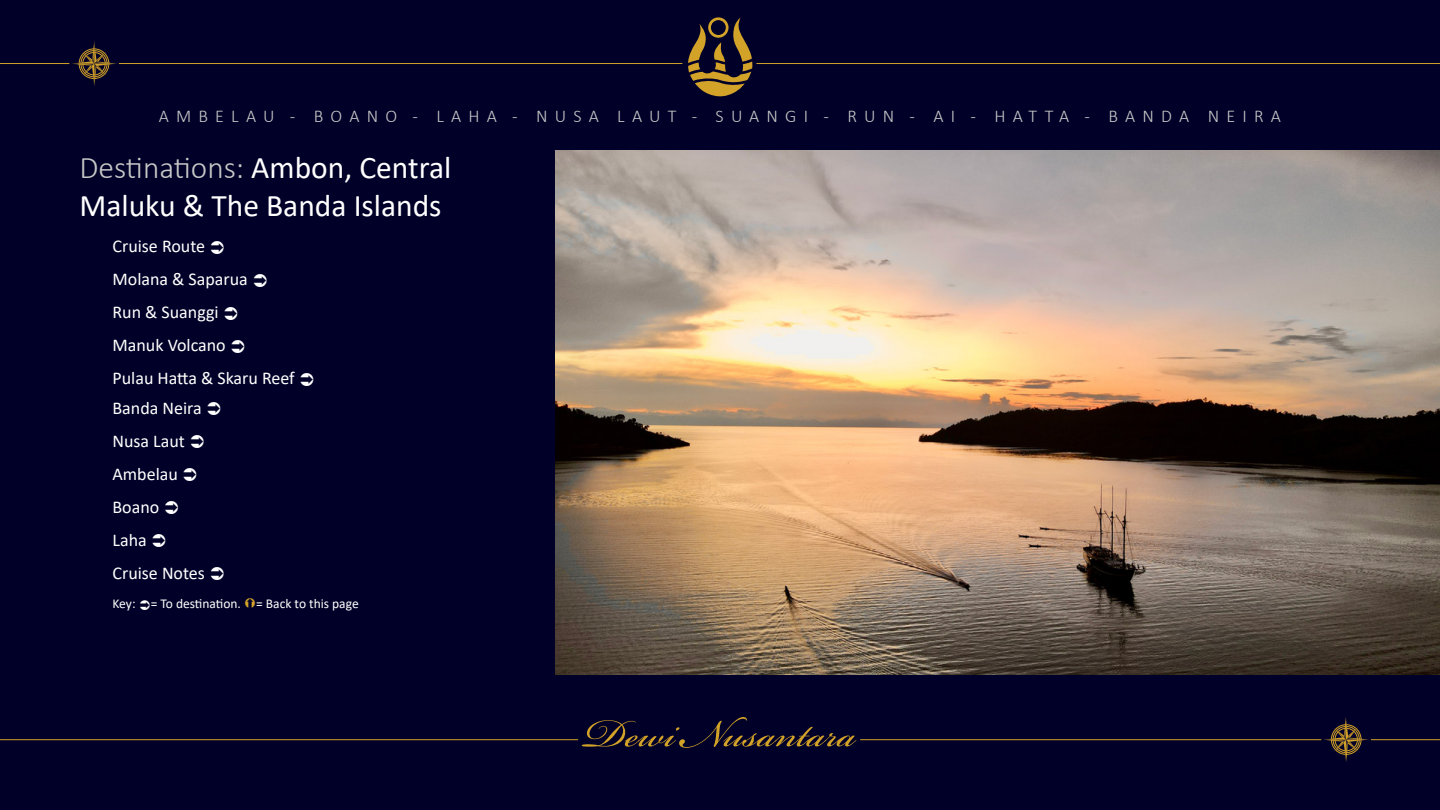
<style>
.page{position:relative;width:1440px;height:810px;background:#000028}
.page>*{position:absolute;margin:0;border:0;box-sizing:border-box;transform-origin:0 0}
.t1{font:61.5px "Bickham Script Pro";color:#d3a229}
.t2{font:31.5px/37.8px "Calibri";color:#fff}
.t3{font:18px/33px "Calibri";color:#fff}
.t4{font:300 18px "Calibri";letter-spacing:.4em;color:#c8c8c8}
.t5{font:13.5px "Calibri";color:#fff}
.s1{font-weight:300;color:#c8c8c8}
</style>
<div class="page">
<img style="left:556px;top:150px;width:884px;height:525px">
<hr style="left:119px;top:63px;width:563px;height:1px;background:#d3a229">
<hr style="left:0;top:63px;width:69px;height:1px;background:#d3a229">
<svg style="left:72px;top:41px;width:45px;height:45px"></svg>
<svg style="left:688px;top:17px;width:65px;height:80px"></svg>
<hr style="left:0;top:739px;width:578px;height:1px;background:#d3a229">
<hr style="left:1371px;top:739px;width:69px;height:1px;background:#d3a229">
<hr style="left:860px;top:739px;width:461px;height:1px;background:#d3a229">
<svg style="left:1324px;top:717px;width:44px;height:45px"></svg>
<hr style="left:757px;top:63px;width:683px;height:1px;background:#d3a229">
<p class="t4" style="left:159px;top:109px;width:1124px">AMBELAU - BOANO - LAHA - NUSA LAUT - SUANGI - RUN - AI - HATTA - BANDA NEIRA</p>
<h2 class="t2" style="left:80px;top:151px;width:373px"><span class="s1">Destinations:</span> Ambon, Central<br>Maluku &amp; The Banda Islands</h2>
<p class="t3" style="left:112px;top:231px;width:94px">Cruise Route</p>
<p class="t3" style="left:112px;top:264px;width:137px">Molana &amp; Saparua</p>
<p class="t3" style="left:112px;top:297px;width:108px">Run &amp; Suanggi</p>
<p class="t3" style="left:112px;top:330px;width:115px">Manuk Volcano</p>
<p class="t3" style="left:112px;top:365px;width:184px;line-height:29.2px">Pulau Hatta &amp; Skaru Reef<br>Banda Neira</p>
<p class="t3" style="left:112px;top:426px;width:74px">Nusa Laut</p>
<p class="t3" style="left:112px;top:459px;width:67px">Ambelau</p>
<p class="t3" style="left:112px;top:492px;width:48px">Boano</p>
<p class="t3" style="left:112px;top:525px;width:94px">Laha<br>Cruise Notes</p>
<p class="t5" style="left:112px;top:598px;width:248px">Key: = To destination. = Back to this page</p>
<h1 class="t1" style="left:584px;top:689px;width:273px">Dewi Nusantara</h1>
</div>
